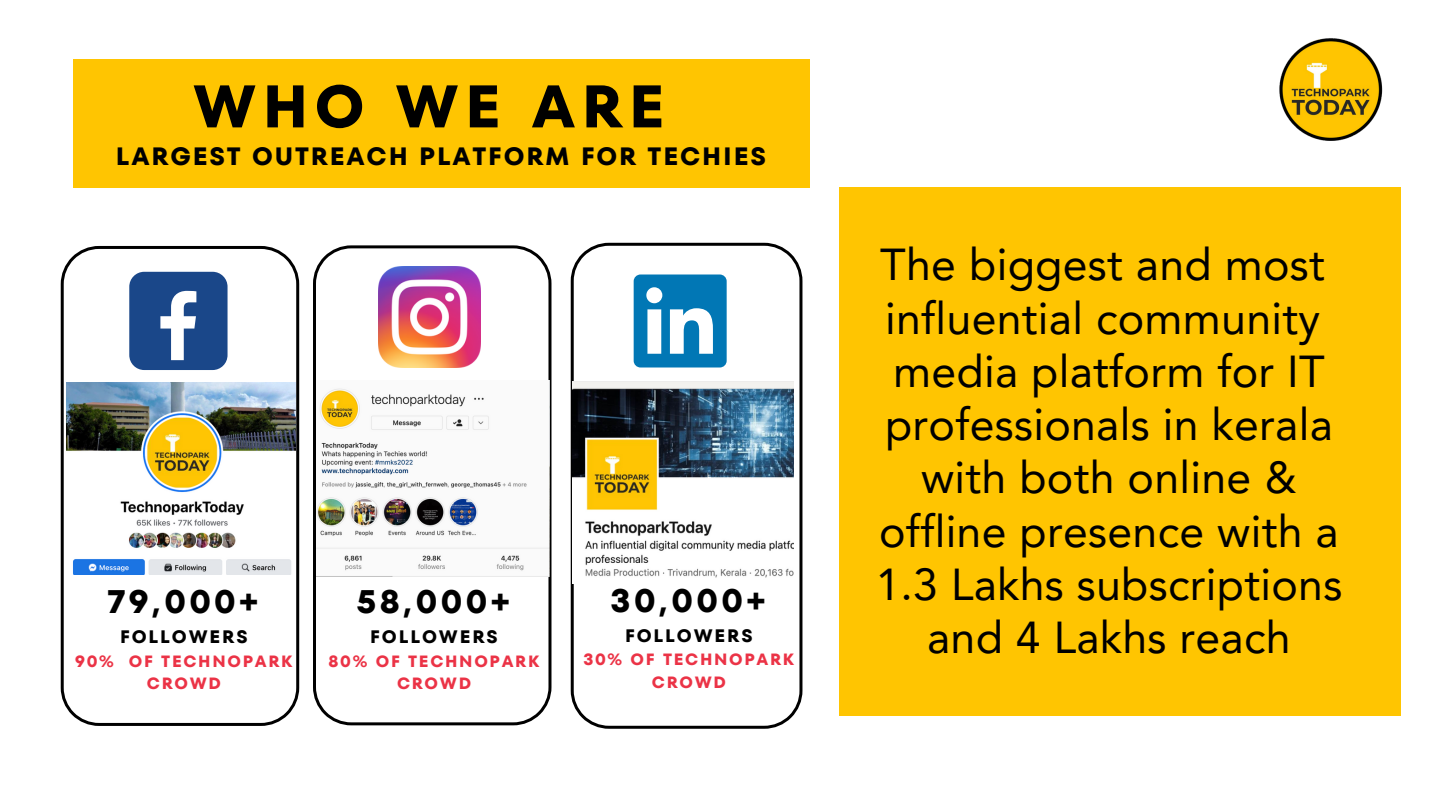
<style>
.page{position:relative;width:1440px;height:810px;background:#fff}
.page>*{position:absolute;margin:0;border:0;box-sizing:border-box;transform-origin:0 0}
.t1{font:700 60px "TT Fors";letter-spacing:.105em;color:#000}
.t2{font:44.7px/53.2px "Avenir LT Pro";letter-spacing:.005em;color:#000}
.t3{font:700 32.5px "TT Fors";letter-spacing:.105em;color:#000}
.t4{font:700 25px "TT Fors";letter-spacing:.075em;color:#000}
.t5{font:700 18px "TT Fors";letter-spacing:.105em;color:#000}
.t6{font:700 16.3px "TT Fors";letter-spacing:.105em;color:#eb3346}
</style>
<div class="page">
<svg style="left:61px;top:246px;width:238px;height:480px"></svg>
<img style="left:66px;top:383px;width:230px;height:192px">
<svg style="left:571px;top:243px;width:231px;height:486px"></svg>
<img style="left:572px;top:381px;width:222px;height:203px">
<div style="left:129px;top:272px;width:99px;height:98px;background:#1a4789;border-radius:15px"></div>
<svg style="left:160px;top:291px;width:36px;height:69px"></svg>
<svg style="left:313px;top:245px;width:238px;height:480px"></svg>
<img style="left:379px;top:266px;width:101px;height:101px">
<div style="left:634px;top:275px;width:93px;height:93px;background:#0177b5;border-radius:7px"></div>
<svg style="left:646px;top:287px;width:67px;height:67px"></svg>
<img style="left:317px;top:381px;width:232px;height:196px">
<img style="left:1279px;top:38px;width:104px;height:103px">
<div style="left:839px;top:188px;width:562px;height:528px;background:#ffc501"></div>
<div style="left:74px;top:59px;width:736px;height:129px;background:#ffc501"></div>
<p class="t1" style="left:193px;top:64px;width:473px">WHO WE ARE</p>
<p class="t4" style="left:116px;top:139px;width:652px">LARGEST OUTREACH PLATFORM FOR TECHIES</p>
<p class="t3" style="left:108px;top:579px;width:152px">79,000+</p>
<p class="t5" style="left:120px;top:625px;width:129px">FOLLOWERS</p>
<p class="t6" style="left:75px;top:650px;width:219px">90% OF TECHNOPARK</p>
<p class="t6" style="left:147px;top:672px;width:76px">CROWD</p>
<p class="t3" style="left:357px;top:579px;width:155px">58,000+</p>
<p class="t5" style="left:370px;top:625px;width:129px">FOLLOWERS</p>
<p class="t6" style="left:329px;top:650px;width:212px">80% OF TECHNOPARK</p>
<p class="t6" style="left:397px;top:672px;width:76px">CROWD</p>
<p class="t3" style="left:611px;top:578px;width:157px">30,000+</p>
<p class="t5" style="left:625px;top:623px;width:129px">FOLLOWERS</p>
<p class="t6" style="left:583px;top:648px;width:212px">30% OF TECHNOPARK</p>
<p class="t6" style="left:652px;top:671px;width:76px">CROWD</p>
<p class="t2" style="left:880px;top:242px;width:446px">The biggest and most</p>
<p class="t2" style="left:885px;top:295px;width:436px">influential community</p>
<p class="t2" style="left:885px;top:349px;width:449px">media platform for IT professionals in kerala</p>
<p class="t2" style="left:875px;top:455px;width:468px;text-align:center">with both online &amp; offline presence with a<br>1.3 Lakhs subscriptions and 4 Lakhs reach</p>
</div>
